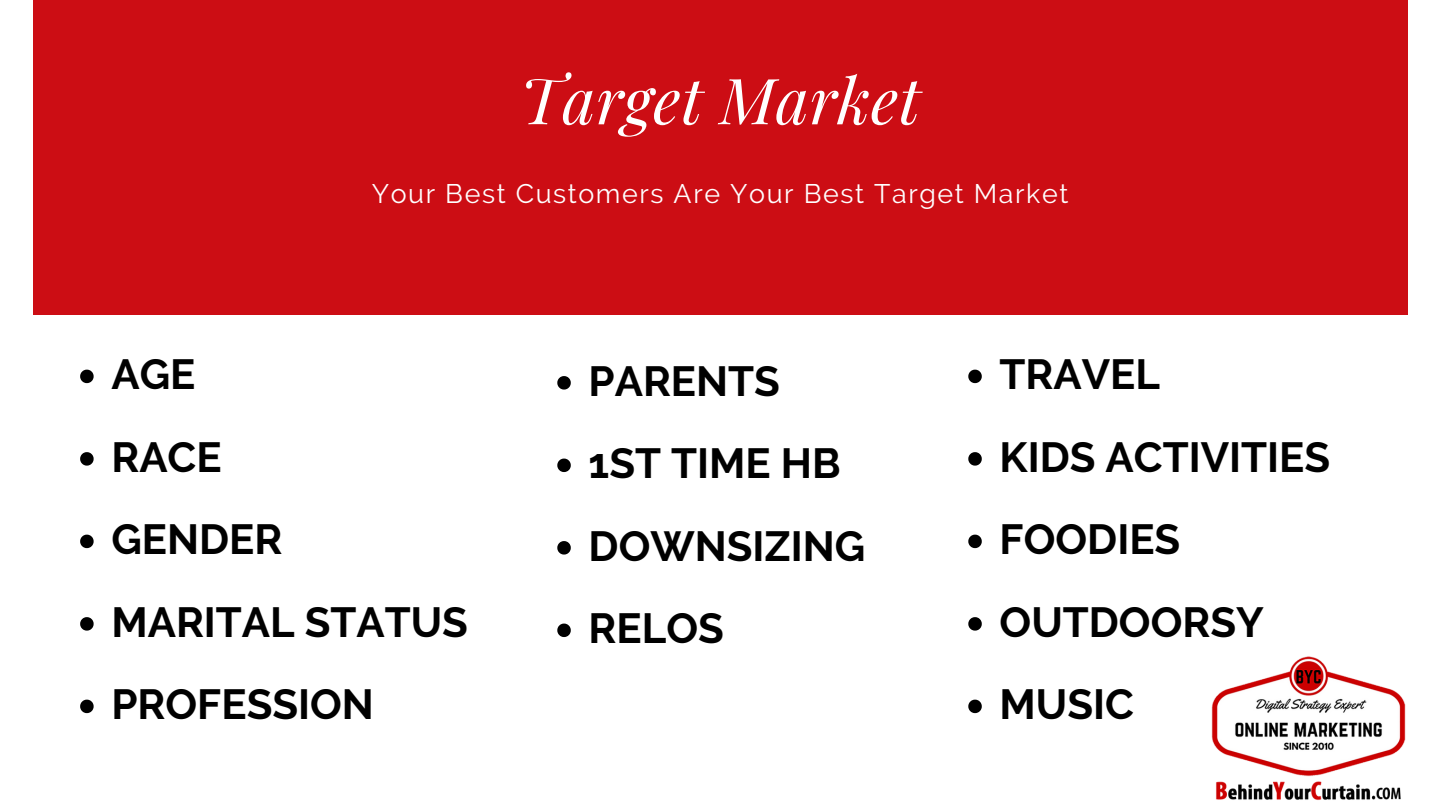
<style>
.page{position:relative;width:1440px;height:810px;background:#fff}
.page>*{position:absolute;margin:0;border:0;box-sizing:border-box;transform-origin:0 0}
.t1{font:italic 63.6px "Playfair Display";letter-spacing:.01em;color:#fff}
.t2{font:700 42px/82.5px "Raleway";color:#000}
.t3{font:26.8px "Raleway";letter-spacing:.06em;color:#fff}
</style>
<div class="page">
<div style="left:33px;top:0;width:1374px;height:315px;background:#cb080f"></div>
<img style="left:1211px;top:656px;width:195px;height:144px">
<svg style="left:80px;top:370px;width:14px;height:13px"></svg>
<svg style="left:80px;top:452px;width:14px;height:14px"></svg>
<svg style="left:80px;top:535px;width:14px;height:13px"></svg>
<svg style="left:80px;top:617px;width:14px;height:14px"></svg>
<svg style="left:80px;top:700px;width:14px;height:13px"></svg>
<svg style="left:557px;top:376px;width:14px;height:14px"></svg>
<svg style="left:557px;top:459px;width:14px;height:13px"></svg>
<svg style="left:557px;top:541px;width:14px;height:14px"></svg>
<svg style="left:557px;top:624px;width:14px;height:13px"></svg>
<svg style="left:968px;top:370px;width:14px;height:13px"></svg>
<svg style="left:968px;top:452px;width:14px;height:14px"></svg>
<svg style="left:968px;top:535px;width:14px;height:13px"></svg>
<svg style="left:968px;top:617px;width:14px;height:14px"></svg>
<svg style="left:968px;top:700px;width:14px;height:13px"></svg>
<h1 class="t1" style="left:520px;top:56px;width:402px">Target Market</h1>
<p class="t3" style="left:372px;top:178px;width:698px">Your Best Customers Are Your Best Target Market</p>
<p class="t2" style="left:111px;top:333px;width:358px">AGE<br>RACE<br>GENDER<br>MARITAL STATUS<br>PROFESSION</p>
<p class="t2" style="left:589px;top:339px;width:278px">PARENTS<br>1ST TIME HB<br>DOWNSIZING<br>RELOS</p>
<p class="t2" style="left:1000px;top:333px;width:332px">TRAVEL<br>KIDS ACTIVITIES<br>FOODIES<br>OUTDOORSY<br>MUSIC</p>
</div>
